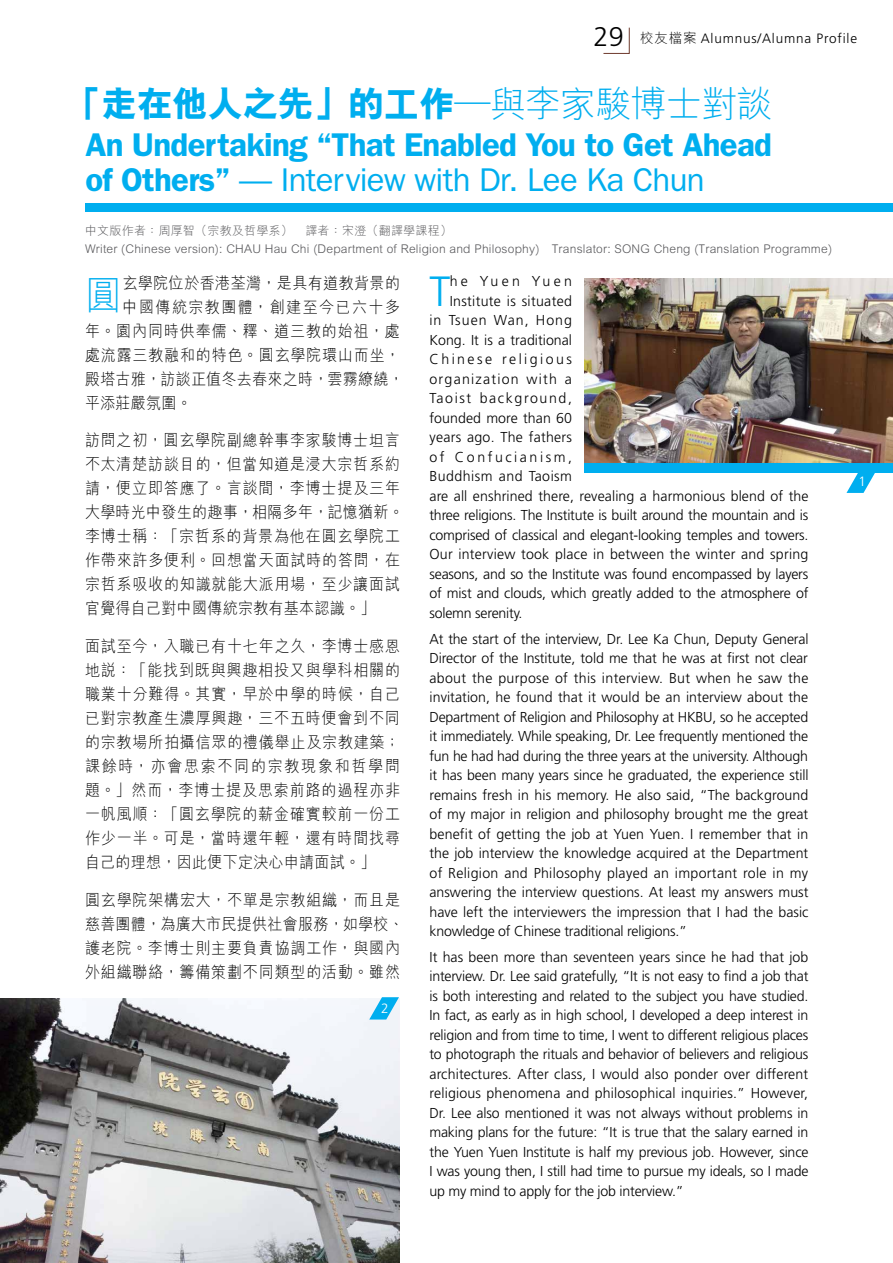
<style>
.page{position:relative;width:893px;height:1263px;background:#fff}
.page>*{position:absolute;margin:0;border:0;box-sizing:border-box;transform-origin:0 0}
.t1{font:300 42.3px "Frutiger";color:#00aeef}
.t2{font:300 39.75px "M Hei HK";color:#00aeef;scale:.92 1}
.t3{font:800 36px "M Hei HK";letter-spacing:-.02em;color:#00aeef}
.t4{font:600 33px/35px "Franklin Gothic";letter-spacing:-.02em;color:#00aeef}
.t5{font:300 16.2px/24px "M Hei HK";letter-spacing:.055em;color:#000;scale:.92 1}
.t6{font:300 16.2px "M Hei HK";letter-spacing:.02em;color:#000;scale:.92 1}
.t7{font:300 16.2px "M Hei HK";letter-spacing:.03em;color:#000;scale:.92 1}
.t8{font:300 16.2px "M Hei HK";letter-spacing:.1em;color:#000;scale:.92 1}
.t9{font:300 14.4px/19.5px "Frutiger";letter-spacing:-.01em;color:#000;text-align:justify}
.t10{font:300 14.4px "Frutiger";letter-spacing:.01em;color:#000}
.t11{font:300 14.4px "Frutiger";letter-spacing:.015em;color:#000}
.t12{font:300 14.4px "Frutiger";letter-spacing:.02em;color:#000}
.t13{font:300 14.4px "Frutiger";letter-spacing:.09em;color:#000}
.t14{font:300 14.4px "Frutiger";letter-spacing:.115em;color:#000}
.t15{font:300 14.4px "Frutiger";letter-spacing:.035em;color:#000}
.t16{font:300 14.4px "Frutiger";letter-spacing:.17em;color:#000}
.t17{font:300 14.4px "Frutiger";letter-spacing:.07em;color:#000}
.t18{font:300 14.4px "Frutiger";letter-spacing:.18em;color:#000}
.t19{font:300 14.4px "Frutiger";letter-spacing:.23em;color:#000}
.t20{font:300 13.5px "Frutiger";letter-spacing:.06em;color:#000}
.t21{font:300 13.5px "Frutiger";color:#fff}
.t22{font:300 12px/18.6px "M Hei HK";letter-spacing:.02em;color:#58585b}
.s1{font-size:27px}
.s2{font-family:"M Hei HK"}
.s3{font-weight:300}
.s4{font-weight:400}
</style>
<div class="page">
<svg style="left:603px;top:27px;width:27px;height:27px"></svg>
<img style="left:0;top:999px;width:399px;height:264px">
<svg style="left:846px;top:472px;width:30px;height:21px"></svg>
<div style="left:85px;top:203px;width:808px;height:9px;background:#00aeef"></div>
<div style="left:585px;top:279px;width:308px;height:193px;background:#00aeef"></div>
<img style="left:585px;top:279px;width:308px;height:183px">
<svg style="left:369px;top:997px;width:30px;height:22px"></svg>
<p class="t20" style="left:594px;top:31px;width:265px"><span class="s1">29</span> <span class="s2">校友檔案</span> Alumnus/Alumna Profile</p>
<h3 class="t3" style="left:66px;top:86px;width:708px">「走在他人之先」的工作<span class="s3">─與李家駿博士對談</span></h3>
<h3 class="t4" style="left:85px;top:127px;width:688px">An Undertaking “That Enabled You to Get Ahead of Others” <span class="s4">— Interview with Dr. Lee Ka Chun</span></h3>
<p class="t22" style="left:85px;top:221px;width:748px">中文版作者：周厚智（宗教及哲學系） 譯者：宋澄（翻譯學課程）<br>Writer (Chinese version): CHAU Hau Chi (Department of Religion and Philosophy) Translator: SONG Cheng (Translation Programme)</p>
<h2 class="t2" style="left:85px;top:275px;width:41px">圓</h2>
<p class="t7" style="left:123px;top:274px;width:303px">玄學院位於香港荃灣，是具有道教背景的</p>
<p class="t8" style="left:123px;top:298px;width:303px">中國傳統宗教團體，創建至今已六十多</p>
<p class="t5" style="left:85px;top:318px;width:344px">年。園內同時供奉儒、釋、道三教的始祖，處</p>
<p class="t5" style="left:85px;top:342px;width:344px">處流露三教融和的特色。圓玄學院環山而坐，</p>
<p class="t6" style="left:85px;top:370px;width:348px">殿塔古雅，訪談正值冬去春來之時，雲霧繚繞，</p>
<p class="t5" style="left:85px;top:390px;width:118px">平添莊嚴氛圍。</p>
<p class="t5" style="left:85px;top:428px;width:348px">訪問之初，圓玄學院副總幹事李家駿博士坦言不太清楚訪談目的，但當知道是浸大宗哲系約請，便立即答應了。言談間，李博士提及三年大學時光中發生的趣事，相隔多年，記憶猶新。李博士稱：「宗哲系的背景為他在圓玄學院工作帶來許多便利。回想當天面試時的答問，在宗哲系吸收的知識就能大派用場，至少讓面試官覺得自己對中國傳統宗教有基本認識。」</p>
<p class="t5" style="left:85px;top:634px;width:344px;text-align:justify">面試至今，入職已有十七年之久，李博士感恩地說：「能找到既與興趣相投又與學科相關的職業十分難得。其實，早於中學的時候，自己已對宗教產生濃厚興趣，三不五時便會到不同的宗教場所拍攝信眾的禮儀舉止及宗教建築；課餘時，亦會思索不同的宗教現象和哲學問題。」然而，李博士提及思索前路的過程亦非一帆風順：「圓玄學院的薪金確實較前一份工作少一半。可是，當時還年輕，還有時間找尋自己的理想，因此便下定決心申請面試。」</p>
<p class="t5" style="left:85px;top:888px;width:348px">圓玄學院架構宏大，不單是宗教組織，而且是慈善團體，為廣大市民提供社會服務，如學校、護老院。李博士則主要負責協調工作，與國內外組織聯絡，籌備策劃不同類型的活動。雖然</p>
<p class="t21" style="left:381px;top:1001px;width:9px">2</p>
<h1 class="t1" style="left:429px;top:267px;width:22px">T</h1>
<p class="t19" style="left:450px;top:273px;width:124px">he Yuen Yuen</p>
<p class="t12" style="left:450px;top:293px;width:124px">Institute is situated</p>
<p class="t17" style="left:429px;top:312px;width:144px">in Tsuen Wan, Hong</p>
<p class="t9" style="left:429px;top:330px;width:144px">Kong. It is a traditional</p>
<p class="t16" style="left:429px;top:351px;width:144px">Chinese religious</p>
<p class="t13" style="left:429px;top:371px;width:144px">organization with a</p>
<p class="t14" style="left:429px;top:390px;width:144px">Taoist background,</p>
<p class="t9" style="left:429px;top:408px;width:144px">founded more than 60</p>
<p class="t12" style="left:429px;top:429px;width:144px">years ago. The fathers</p>
<p class="t18" style="left:429px;top:449px;width:144px">of Confucianism,</p>
<p class="t15" style="left:429px;top:468px;width:144px">Buddhism and Taoism</p>
<p class="t10" style="left:429px;top:488px;width:381px">are all enshrined there, revealing a harmonious blend of the</p>
<p class="t9" style="left:429px;top:505px;width:380px">three religions. The Institute is built around the mountain and is</p>
<p class="t9" style="left:429px;top:525px;width:381px">comprised of classical and elegant-looking temples and towers.</p>
<p class="t11" style="left:429px;top:546px;width:380px">Our interview took place in between the winter and spring</p>
<p class="t9" style="left:429px;top:564px;width:380px">seasons, and so the Institute was found encompassed by layers</p>
<p class="t9" style="left:429px;top:583px;width:380px">of mist and clouds, which greatly added to the atmosphere of</p>
<p class="t9" style="left:429px;top:603px;width:94px">solemn serenity.</p>
<p class="t9" style="left:429px;top:629px;width:381px">At the start of the interview, Dr. Lee Ka Chun, Deputy General Director of the Institute, told me that he was at first not clear about the purpose of this interview. But when he saw the invitation, he found that it would be an interview about the Department of Religion and Philosophy at HKBU, so he accepted it immediately. While speaking, Dr. Lee frequently mentioned the fun he had had during the three years at the university. Although it has been many years since he graduated, the experience still remains fresh in his memory. He also said, “The background of my major in religion and philosophy brought me the great benefit of getting the job at Yuen Yuen. I remember that in the job interview the knowledge acquired at the Department of Religion and Philosophy played an important role in my answering the interview questions. At least my answers must have left the interviewers the impression that I had the basic knowledge of Chinese traditional religions.”</p>
<p class="t9" style="left:429px;top:947px;width:381px">It has been more than seventeen years since he had that job interview. Dr. Lee said gratefully, “It is not easy to find a job that is both interesting and related to the subject you have studied.<br>In fact, as early as in high school, I developed a deep interest in religion and from time to time, I went to different religious places to photograph the rituals and behavior of believers and religious architectures. After class, I would also ponder over different religious phenomena and philosophical inquiries.” However, Dr. Lee also mentioned it was not always without problems in making plans for the future: “It is true that the salary earned in the Yuen Yuen Institute is half my previous job. However, since I was young then, I still had time to pursue my ideals, so I made up my mind to apply for the job interview.”</p>
<p class="t21" style="left:858px;top:474px;width:9px">1</p>
</div>
